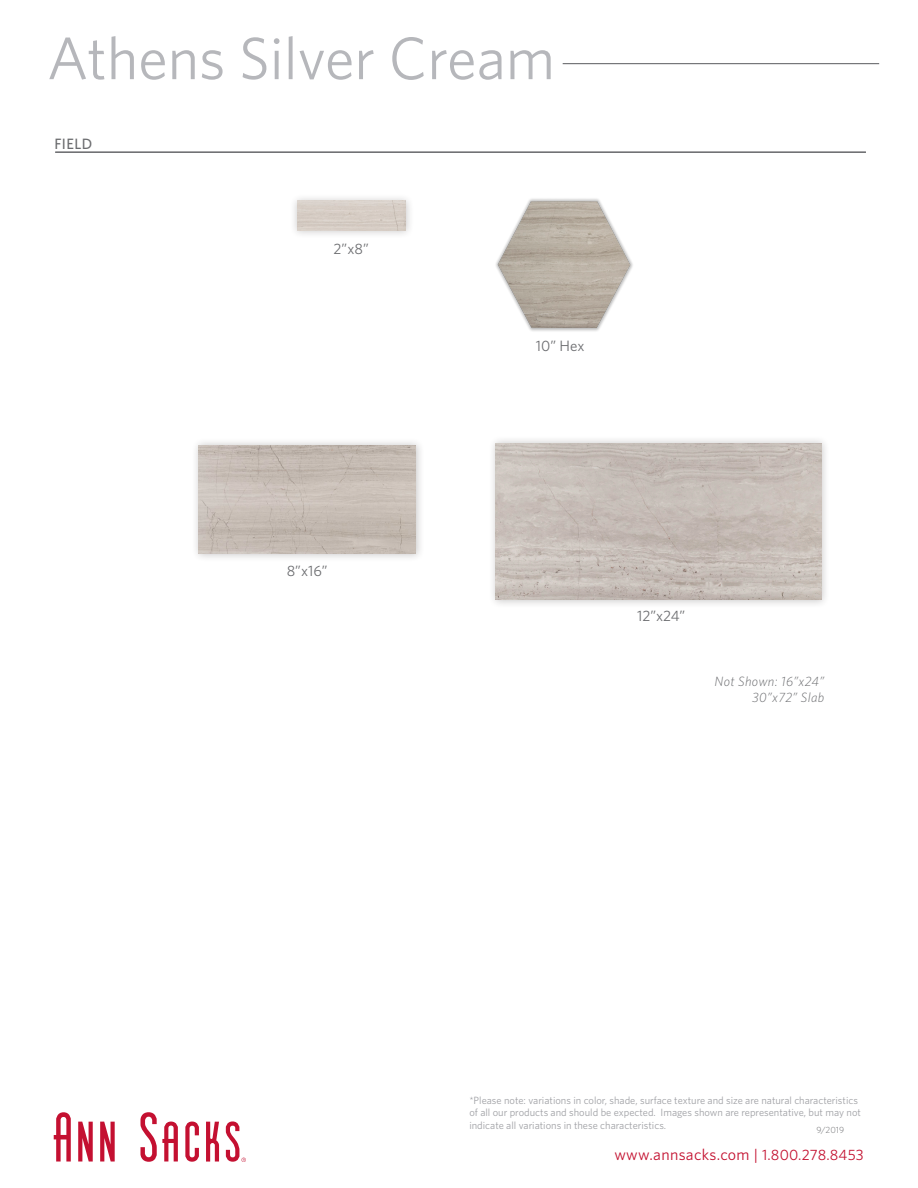
<style>
.page{position:relative;width:918px;height:1188px;background:#fff}
.page>*{position:absolute;margin:0;border:0;box-sizing:border-box;transform-origin:0 0}
.t1{font:60px "Whitney";color:#b6b7bb}
.t2{font:15.9px "Whitney";letter-spacing:.02em;color:#c3102f}
.t3{font:15px "Whitney";color:#6c6d70}
.t4{font:500 15px "Whitney";letter-spacing:.025em;color:#6c6d70}
.t5{font:italic 300 13.5px "Whitney";letter-spacing:.025em;color:#6c6d70}
.t6{font:10.5px/12.6px "Whitney";color:#a0a1a5}
.t7{font:300 9px "Whitney";color:#6c6d70}
.s1{font-size:15.6px}
.s2{font-size:15px}
</style>
<div class="page">
<svg style="left:54px;top:1112px;width:17px;height:50px"></svg>
<svg style="left:140px;top:1112px;width:38px;height:50px"></svg>
<svg style="left:185px;top:1122px;width:14px;height:40px"></svg>
<svg style="left:78px;top:1122px;width:15px;height:40px"></svg>
<svg style="left:100px;top:1122px;width:15px;height:40px"></svg>
<svg style="left:206px;top:1122px;width:13px;height:40px"></svg>
<svg style="left:226px;top:1121px;width:20px;height:41px"></svg>
<hr style="left:563px;top:63px;width:316px;height:1px;background:#6c6d70">
<div style="left:290px;top:193px;width:124px;height:46px;background:#231f20;opacity:.25"></div>
<img style="left:297px;top:201px;width:109px;height:29px">
<div style="left:191px;top:438px;width:234px;height:124px;background:#231f20;opacity:.25"></div>
<img style="left:199px;top:445px;width:217px;height:109px">
<div style="left:488px;top:436px;width:343px;height:172px;background:#231f20;opacity:.25"></div>
<img style="left:495px;top:443px;width:326px;height:157px">
<img style="left:496px;top:198px;width:137px;height:133px">
<hr style="left:55px;top:152px;width:811px;height:1px;background:#6c6d70">
<h1 class="t1" style="left:47px;top:18px;width:510px">Athens Silver Cream</h1>
<p class="t4" style="left:54px;top:134px;width:39px">FIELD</p>
<p class="t3" style="left:334px;top:239px;width:37px">2”x8”</p>
<p class="t3" style="left:287px;top:561px;width:43px">8”x16”</p>
<p class="t3" style="left:536px;top:335px;width:50px">10” Hex</p>
<p class="t3" style="left:637px;top:605px;width:50px">12”x24”</p>
<p class="t5" style="left:714px;top:672px;width:111px">Not Shown: 16”x24”</p>
<p class="t5" style="left:752px;top:688px;width:74px">30”x72” Slab</p>
<p class="t6" style="left:469px;top:1093px;width:393px">*Please note: variations in color, shade, surface texture and size are natural characteristics of all our products and should be expected. Images shown are representative, but may not indicate all variations in these characteristics.</p>
<p class="t7" style="left:816px;top:1123px;width:29px">9/2019</p>
<h2 class="t2" style="left:614px;top:1144px;width:251px">www.annsacks.com <span class="s1">|</span> <span class="s2">1.800.278.8453</span></h2>
</div>
